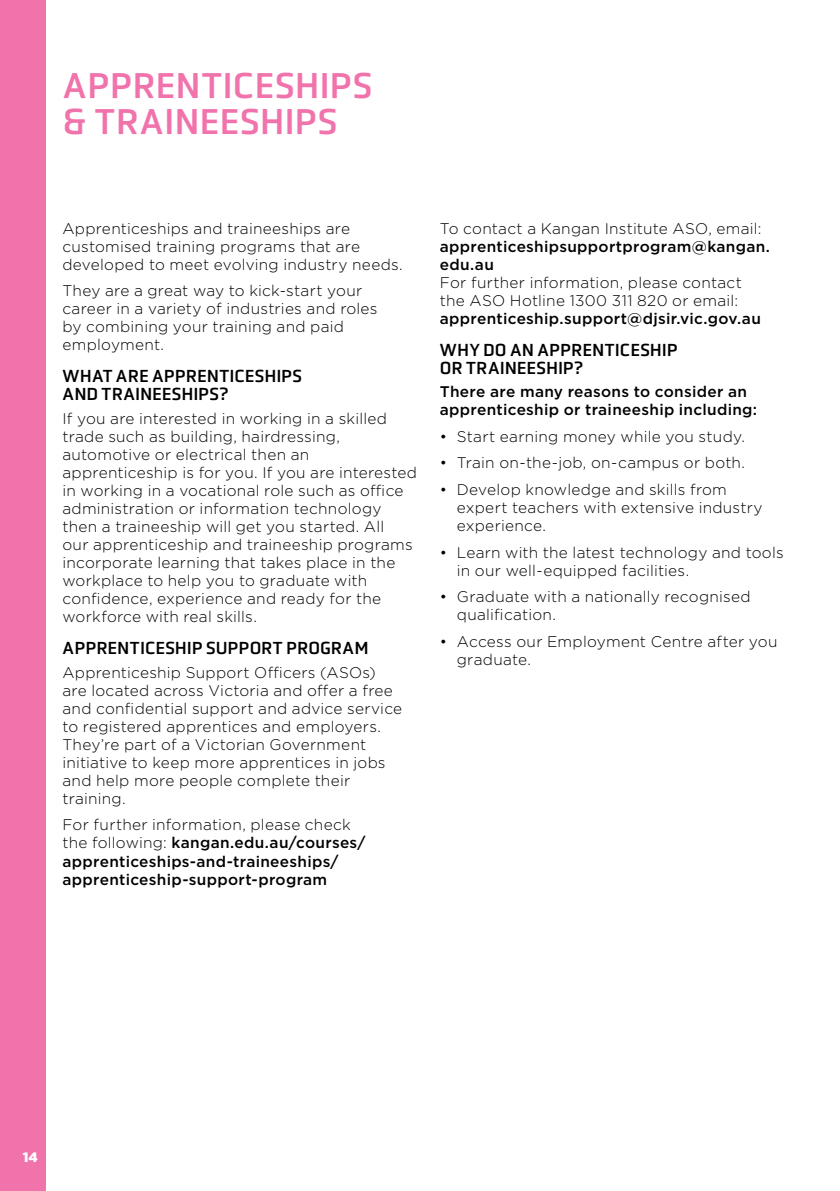
<style>
.page{position:relative;width:840px;height:1191px;background:#fff}
.page>*{position:absolute;margin:0;border:0;box-sizing:border-box;transform-origin:0 0}
.t1{font:37px/36px "Obvia";letter-spacing:.005em;color:#f173ac}
.t2{font:18px/18px "Obvia";color:#000}
.t3{font:300 15.4px/18px "Gotham";letter-spacing:.015em;color:#000}
.t4{font:500 15.4px/18px "Gotham";letter-spacing:.02em;color:#000}
.t5{font:900 13.6px "Gotham";color:#fff}
.s1{font-weight:300}
</style>
<div class="page">
<div style="left:0;top:0;width:45px;height:1191px;background:#f173ac"></div>
<h1 class="t1" style="left:63px;top:68px;width:311px">APPRENTICESHIPS &amp; TRAINEESHIPS</h1>
<p class="t3" style="left:62px;top:219px;width:342px">Apprenticeships and traineeships are customised training programs that are developed to meet evolving industry needs.</p>
<p class="t3" style="left:62px;top:281px;width:316px">They are a great way to kick-start your career in a variety of industries and roles by combining your training and paid employment.</p>
<p class="t2" style="left:62px;top:367px;width:241px">WHAT ARE APPRENTICESHIPS<br>AND TRAINEESHIPS?</p>
<p class="t3" style="left:62px;top:409px;width:356px">If you are interested in working in a skilled trade such as building, hairdressing, automotive or electrical then an apprenticeship is for you. If you are interested in working in a vocational role such as office administration or information technology then a traineeship will get you started. All<br>our apprenticeship and traineeship programs incorporate learning that takes place in the workplace to help you to graduate with confidence, experience and ready for the workforce with real skills.</p>
<p class="t2" style="left:62px;top:639px;width:307px">APPRENTICESHIP SUPPORT PROGRAM</p>
<p class="t3" style="left:62px;top:663px;width:341px">Apprenticeship Support Officers (ASOs) are located across Victoria and offer a free and confidential support and advice service to registered apprentices and employers.<br>They’re part of a Victorian Government initiative to keep more apprentices in jobs and help more people complete their training.</p>
<p class="t4" style="left:62px;top:816px;width:304px"><span class="s1">For further information, please check the following:</span> kangan.edu.au/courses/ apprenticeships-and-traineeships/ apprenticeship-support-program</p>
<p class="t3" style="left:439px;top:219px;width:323px">To contact a Kangan Institute ASO, email:</p>
<p class="t4" style="left:439px;top:237px;width:331px">apprenticeshipsupportprogram@kangan. edu.au</p>
<p class="t3" style="left:439px;top:273px;width:303px">For further information, please contact the ASO Hotline 1300 311 820 or email:</p>
<p class="t4" style="left:439px;top:309px;width:322px">apprenticeship.support@djsir.vic.gov.au</p>
<p class="t2" style="left:439px;top:341px;width:239px">WHY DO AN APPRENTICESHIP<br>OR TRAINEESHIP?</p>
<p class="t4" style="left:439px;top:383px;width:319px">There are many reasons to consider an apprenticeship or traineeship including:</p>
<p class="t3" style="left:439px;top:427px;width:307px">• Start earning money while you study.</p>
<p class="t3" style="left:439px;top:453px;width:306px">• Train on-the-job, on-campus or both.</p>
<p class="t3" style="left:456px;top:480px;width:307px;text-indent:-17px">• Develop knowledge and skills from expert teachers with extensive industry experience.</p>
<p class="t3" style="left:456px;top:542px;width:328px;text-indent:-17px">• Learn with the latest technology and tools in our well-equipped facilities.</p>
<p class="t3" style="left:456px;top:587px;width:295px;text-indent:-17px">• Graduate with a nationally recognised qualification.</p>
<p class="t3" style="left:456px;top:631px;width:322px;text-indent:-17px">• Access our Employment Centre after you graduate.</p>
<p class="t5" style="left:23px;top:1148px;width:17px">14</p>
</div>
